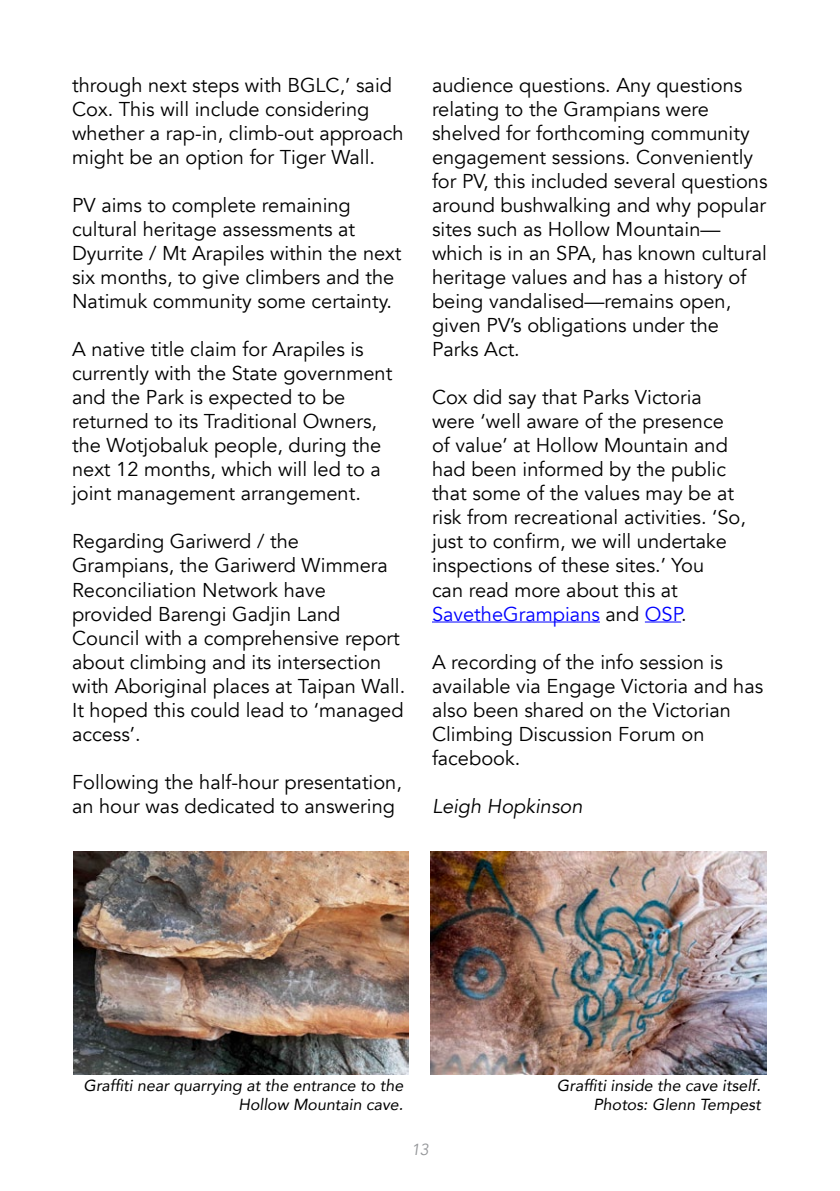
<style>
.page{position:relative;width:840px;height:1191px;background:#fff}
.page>*{position:absolute;margin:0;border:0;box-sizing:border-box;transform-origin:0 0}
.t1{font:20px/24px "Avenir";color:#000}
.t2{font:italic 20px "Avenir";color:#000}
.t3{font:italic 16px/19.2px "Avenir";color:#000;text-align:right}
.t4{font:italic 16px "Avenir";color:#939598}
.s1{color:#00f}
</style>
<div class="page">
<hr style="left:432px;top:621px;width:167px;height:1px;background:#00f">
<hr style="left:644px;top:621px;width:36px;height:1px;background:#00f">
<img style="left:73px;top:852px;width:335px;height:222px">
<img style="left:430px;top:852px;width:336px;height:222px">
<p class="t1" style="left:72px;top:74px;width:333px">through next steps with BGLC,’ said Cox. This will include considering whether a rap-in, climb-out approach might be an option for Tiger Wall.</p>
<p class="t1" style="left:72px;top:194px;width:331px">PV aims to complete remaining cultural heritage assessments at Dyurrite / Mt Arapiles within the next six months, to give climbers and the Natimuk community some certainty.</p>
<p class="t1" style="left:72px;top:338px;width:321px">A native title claim for Arapiles is currently with the State government and the Park is expected to be returned to its Traditional Owners, the Wotjobaluk people, during the next 12 months, which will led to a joint management arrangement.</p>
<p class="t1" style="left:72px;top:530px;width:334px">Regarding Gariwerd / the<br>Grampians, the Gariwerd Wimmera<br>Reconciliation Network have provided Barengi Gadjin Land<br>Council with a comprehensive report about climbing and its intersection with Aboriginal places at Taipan Wall.<br>It hoped this could lead to ‘managed access’.</p>
<p class="t1" style="left:72px;top:770px;width:331px">Following the half-hour presentation, an hour was dedicated to answering</p>
<p class="t1" style="left:432px;top:74px;width:337px">audience questions. Any questions relating to the Grampians were shelved for forthcoming community engagement sessions. Conveniently for PV, this included several questions around bushwalking and why popular sites such as Hollow Mountain— which is in an SPA, has known cultural heritage values and has a history of being vandalised—remains open, given PV’s obligations under the<br>Parks Act.</p>
<p class="t1" style="left:432px;top:386px;width:315px">Cox did say that Parks Victoria were ‘well aware of the presence of value’ at Hollow Mountain and had been informed by the public that some of the values may be at risk from recreational activities. ‘So, just to confirm, we will undertake inspections of these sites.’ You<br>can read more about this at<br><span class="s1">SavetheGrampians</span> and <span class="s1">OSP</span>.</p>
<p class="t1" style="left:432px;top:650px;width:332px">A recording of the info session is available via Engage Victoria and has also been shared on the Victorian<br>Climbing Discussion Forum on facebook.</p>
<p class="t2" style="left:432px;top:793px;width:152px">Leigh Hopkinson</p>
<p class="t3" style="left:83px;top:1075px;width:321px">Graffiti near quarrying at the entrance to the<br>Hollow Mountain cave.</p>
<p class="t3" style="left:556px;top:1075px;width:205px">Graffiti inside the cave itself.<br>Photos: Glenn Tempest</p>
<p class="t4" style="left:411px;top:1139px;width:19px">13</p>
</div>
